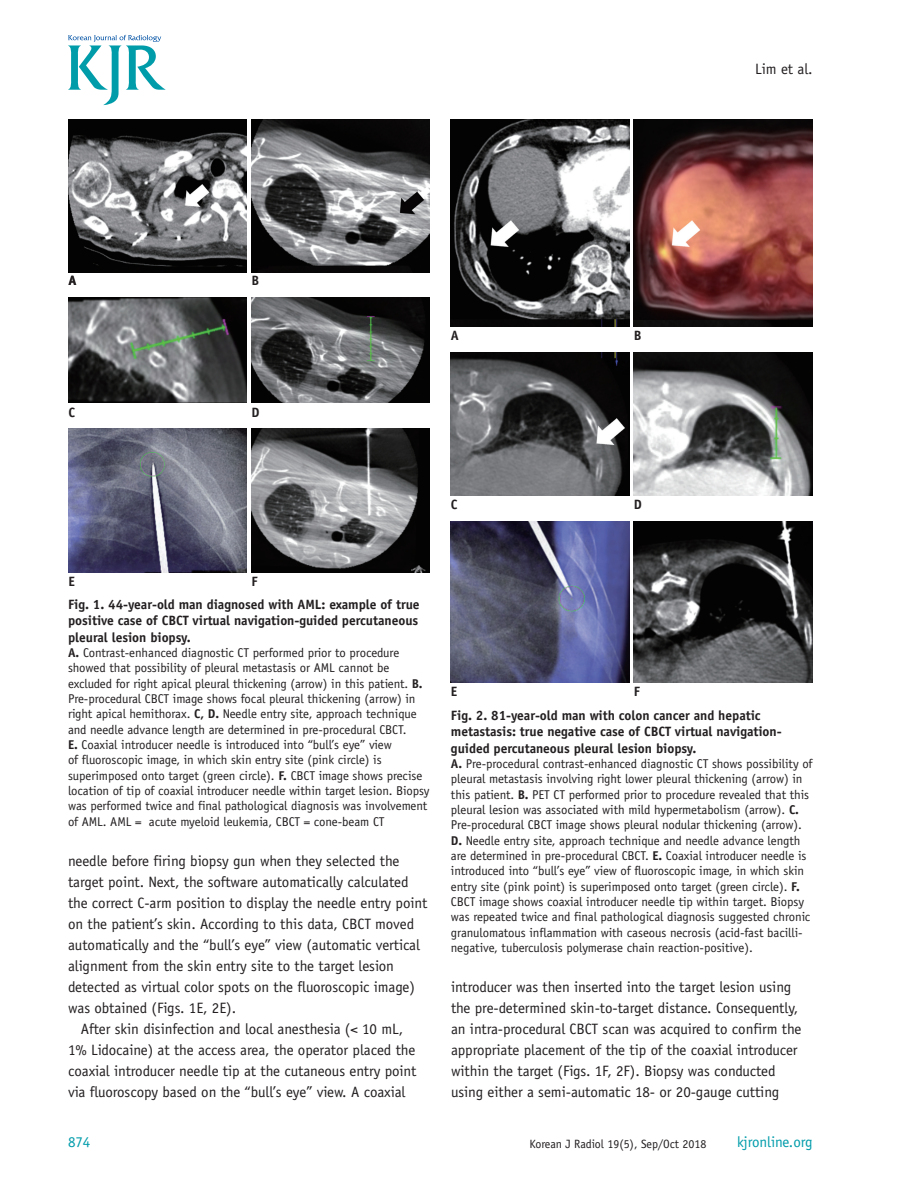
<style>
.page{position:relative;width:902px;height:1200px;background:#fff}
.page>*{position:absolute;margin:0;border:0;box-sizing:border-box;transform-origin:0 0}
.t1{font:15px/21px "Officina Sans Std";letter-spacing:-.005em;color:#231f20}
.t2{font:15px "Officina Sans Std";letter-spacing:-.005em;color:#009caa}
.t3{font:700 13.5px/16.2px "Officina Sans Std";letter-spacing:-.005em;color:#231f20}
.t4{font:12.75px/15.3px "Officina Sans Std";letter-spacing:-.005em;color:#231f20}
.t5{font:12px "Officina Sans Std";letter-spacing:-.005em;color:#231f20}
.s1{font-weight:700}
</style>
<div class="page">
<svg style="left:68px;top:35px;width:98px;height:70px"></svg>
<img style="left:68px;top:119px;width:179px;height:153px">
<img style="left:251px;top:119px;width:178px;height:153px">
<img style="left:68px;top:298px;width:179px;height:104px">
<img style="left:251px;top:298px;width:178px;height:104px">
<img style="left:68px;top:428px;width:179px;height:144px">
<img style="left:251px;top:428px;width:178px;height:144px">
<img style="left:451px;top:119px;width:178px;height:207px">
<img style="left:634px;top:119px;width:178px;height:207px">
<img style="left:451px;top:352px;width:178px;height:143px">
<img style="left:634px;top:352px;width:178px;height:143px">
<img style="left:451px;top:521px;width:178px;height:161px">
<img style="left:634px;top:521px;width:178px;height:161px">
<p class="t1" style="left:755px;top:58px;width:59px">Lim et al.</p>
<p class="t3" style="left:69px;top:272px;width:10px">A</p>
<p class="t3" style="left:251px;top:272px;width:9px">B</p>
<p class="t3" style="left:69px;top:403px;width:8px">C</p>
<p class="t3" style="left:251px;top:403px;width:10px">D</p>
<p class="t3" style="left:451px;top:327px;width:10px">A</p>
<p class="t3" style="left:634px;top:327px;width:9px">B</p>
<p class="t3" style="left:451px;top:496px;width:8px">C</p>
<p class="t3" style="left:634px;top:496px;width:10px">D</p>
<p class="t3" style="left:68px;top:570px;width:353px;line-height:22.8px;text-indent:183px">F<br>Fig. 1. 44-year-old man diagnosed with AML: example of true</p>
<p class="t3" style="left:68px;top:612px;width:352px">positive case of CBCT virtual navigation-guided percutaneous pleural lesion biopsy.</p>
<p class="t4" style="left:68px;top:645px;width:363px"><span class="s1">A.</span> Contrast-enhanced diagnostic CT performed prior to procedure showed that possibility of pleural metastasis or AML cannot be excluded for right apical pleural thickening (arrow) in this patient. <span class="s1">B.<br></span>Pre-procedural CBCT image shows focal pleural thickening (arrow) in right apical hemithorax. <span class="s1">C, D.</span> Needle entry site, approach technique and needle advance length are determined in pre-procedural CBCT.<br><span class="s1">E.</span> Coaxial introducer needle is introduced into “bull’s eye” view<br>of fluoroscopic image, in which skin entry site (pink circle) is superimposed onto target (green circle). <span class="s1">F.</span> CBCT image shows precise location of tip of coaxial introducer needle within target lesion. Biopsy was performed twice and final pathological diagnosis was involvement of AML. AML = acute myeloid leukemia, CBCT = cone-beam CT</p>
<p class="t3" style="left:69px;top:573px;width:8px">E</p>
<p class="t1" style="left:68px;top:849px;width:333px">needle before firing biopsy gun when they selected the</p>
<p class="t1" style="left:68px;top:870px;width:342px">target point. Next, the software automatically calculated</p>
<p class="t1" style="left:68px;top:891px;width:360px">the correct C-arm position to display the needle entry point</p>
<p class="t1" style="left:68px;top:912px;width:347px">on the patient’s skin. According to this data, CBCT moved</p>
<p class="t1" style="left:68px;top:933px;width:353px">automatically and the “bull’s eye” view (automatic vertical</p>
<p class="t1" style="left:68px;top:954px;width:327px">alignment from the skin entry site to the target lesion</p>
<p class="t1" style="left:68px;top:975px;width:348px">detected as virtual color spots on the fluoroscopic image)</p>
<p class="t1" style="left:68px;top:996px;width:169px">was obtained (Figs. 1E, 2E).</p>
<p class="t1" style="left:81px;top:1017px;width:324px">After skin disinfection and local anesthesia (&lt; 10 mL,</p>
<p class="t1" style="left:68px;top:1038px;width:348px">1% Lidocaine) at the access area, the operator placed the</p>
<p class="t1" style="left:68px;top:1059px;width:350px">coaxial introducer needle tip at the cutaneous entry point</p>
<p class="t1" style="left:68px;top:1080px;width:339px">via fluoroscopy based on the “bull’s eye” view. A coaxial</p>
<p class="t2" style="left:68px;top:1132px;width:24px">874</p>
<p class="t3" style="left:451px;top:679px;width:311px;line-height:23.9px;text-indent:183px">F<br>Fig. 2. 81-year-old man with colon cancer and hepatic</p>
<p class="t3" style="left:451px;top:723px;width:332px">metastasis: true negative case of CBCT virtual navigation&shy;guided percutaneous pleural lesion biopsy.</p>
<p class="t4" style="left:451px;top:756px;width:363px"><span class="s1">A.</span> Pre-procedural contrast-enhanced diagnostic CT shows possibility of pleural metastasis involving right lower pleural thickening (arrow) in this patient. <span class="s1">B.</span> PET CT performed prior to procedure revealed that this pleural lesion was associated with mild hypermetabolism (arrow). <span class="s1">C.<br></span>Pre-procedural CBCT image shows pleural nodular thickening (arrow).<br><span class="s1">D.</span> Needle entry site, approach technique and needle advance length are determined in pre-procedural CBCT. <span class="s1">E.</span> Coaxial introducer needle is introduced into “bull’s eye” view of fluoroscopic image, in which skin entry site (pink point) is superimposed onto target (green circle). <span class="s1">F.<br></span>CBCT image shows coaxial introducer needle tip within target. Biopsy was repeated twice and final pathological diagnosis suggested chronic granulomatous inflammation with caseous necrosis (acid-fast bacilli&shy;negative, tuberculosis polymerase chain reaction-positive).</p>
<p class="t3" style="left:451px;top:683px;width:8px">E</p>
<p class="t1" style="left:451px;top:976px;width:352px">introducer was then inserted into the target lesion using the pre-determined skin-to-target distance. Consequently, an intra-procedural CBCT scan was acquired to confirm the appropriate placement of the tip of the coaxial introducer within the target (Figs. 1F, 2F). Biopsy was conducted using either a semi-automatic 18- or 20-gauge cutting</p>
<p class="t5" style="left:529px;top:1136px;width:178px">Korean J Radiol 19(5), Sep/Oct 2018</p>
<p class="t2" style="left:737px;top:1132px;width:77px">kjronline.org</p>
</div>
